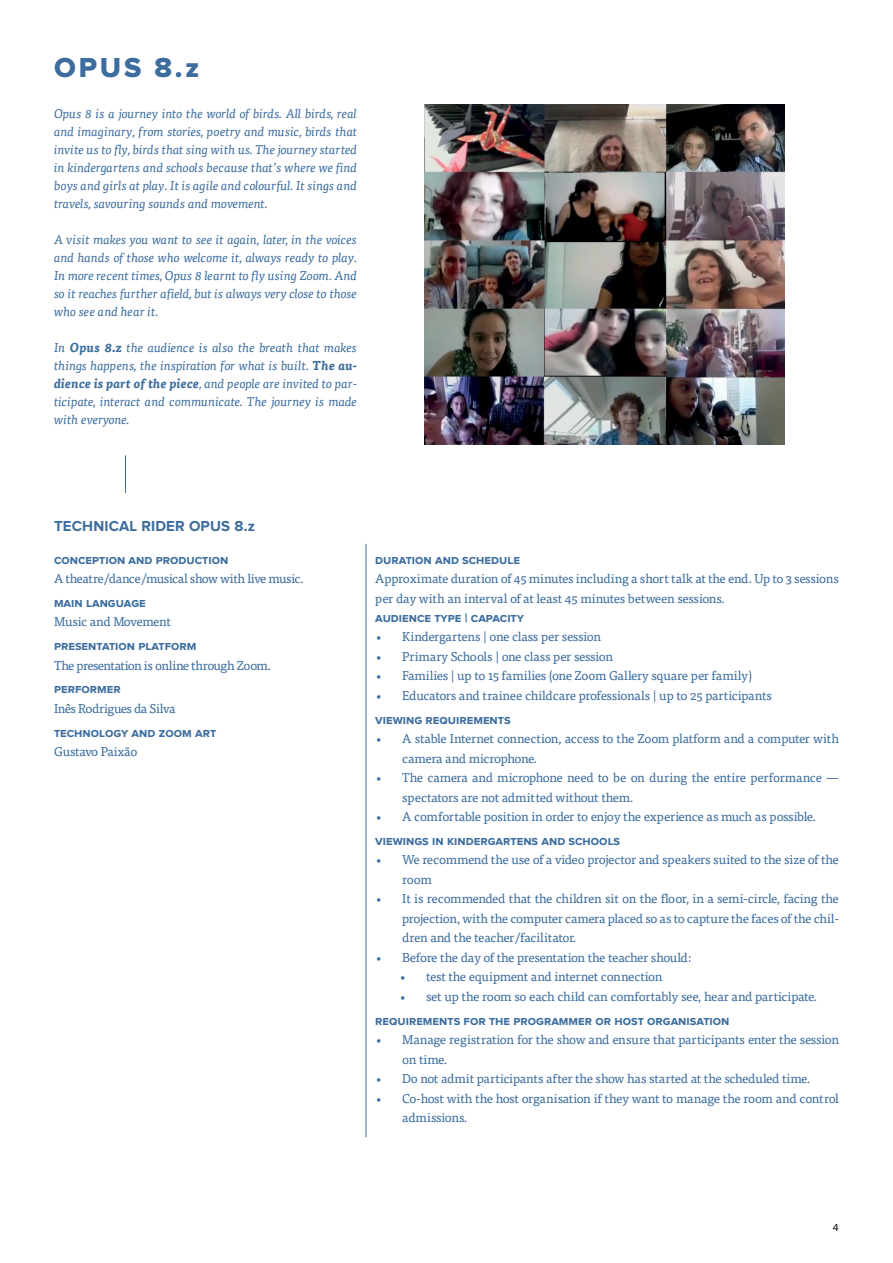
<style>
.page{position:relative;width:893px;height:1263px;background:#fff}
.page>*{position:absolute;margin:0;border:0;box-sizing:border-box;transform-origin:0 0}
.t1{font:28.5px "Proxima Nova Extrabld";color:#3c6d9e}
.t2{font:700 15px "Proxima Nova";letter-spacing:.01em;color:#3c6d9e}
.t3{font:12.75px/19.5px "Tisa Pro";letter-spacing:-.025em;color:#3c6d9e}
.t4{font:italic 12.75px/18px "Tisa Pro";letter-spacing:-.015em;color:#3c6d9e;text-align:justify}
.t5{font:700 12.75px "Proxima Nova";color:#3c6d9e}
.t6{font:12.75px "Tisa Pro";letter-spacing:-.05em;color:#3c6d9e}
.t7{font:10.5px "Proxima Nova";color:#000}
.s1{font-weight:700}
</style>
<div class="page">
<img style="left:425px;top:105px;width:360px;height:339px">
<hr style="left:125px;top:455px;width:1px;height:38px;background:#3c6d9e">
<hr style="left:366px;top:544px;width:1px;height:593px;background:#3c6d9e">
<h1 class="t1" style="left:54px;top:54px;width:147px">OPUS 8.z</h1>
<p class="t4" style="left:54px;top:104px;width:305px">Opus 8 is a journey into the world of birds. All birds, real and imaginary, from stories, poetry and music, birds that invite us to fly, birds that sing with us. The journey started in kindergartens and schools because that’s where we find boys and girls at play. It is agile and colourful. It sings and travels, savouring sounds and movement.</p>
<p class="t4" style="left:54px;top:230px;width:305px">A visit makes you want to see it again, later, in the voices and hands of those who welcome it, always ready to play.<br>In more recent times, Opus 8 learnt to fly using Zoom. And so it reaches further afield, but is always very close to those who see and hear it.</p>
<p class="t4" style="left:54px;top:338px;width:305px">In <span class="s1">Opus 8.z</span> the audience is also the breath that makes things happens, the inspiration for what is built. <span class="s1">The au&shy;dience is part of the piece</span>, and people are invited to par&shy;ticipate, interact and communicate. The journey is made with everyone.</p>
<p class="t2" style="left:54px;top:519px;width:202px">TECHNICAL RIDER OPUS 8.z</p>
<p class="t5" style="left:54px;top:553px;width:176px">conception and production</p>
<p class="t3" style="left:54px;top:568px;width:251px">A theatre/dance/musical show with live music.</p>
<p class="t5" style="left:54px;top:597px;width:93px">main language</p>
<p class="t3" style="left:54px;top:611px;width:118px">Music and Movement</p>
<p class="t5" style="left:54px;top:640px;width:144px">presentation platform</p>
<p class="t6" style="left:54px;top:656px;width:219px">The presentation is online through Zoom.</p>
<p class="t5" style="left:54px;top:683px;width:68px">performer</p>
<p class="t3" style="left:54px;top:698px;width:123px">Inês Rodrigues da Silva</p>
<p class="t5" style="left:54px;top:726px;width:164px">technology and zoom art</p>
<p class="t3" style="left:54px;top:741px;width:85px">Gustavo Paixão</p>
<p class="t5" style="left:375px;top:553px;width:146px">duration and schedule</p>
<p class="t3" style="left:375px;top:568px;width:465px">Approximate duration of 45 minutes including a short talk at the end. Up to 3 sessions per day with an interval of at least 45 minutes between sessions.</p>
<p class="t5" style="left:375px;top:612px;width:150px">audience type | capacity</p>
<p class="t3" style="left:375px;top:626px;width:227px">• Kindergartens | one class per session</p>
<p class="t3" style="left:375px;top:646px;width:239px">• Primary Schools | one class per session</p>
<p class="t3" style="left:375px;top:665px;width:378px">• Families | up to 15 families (one Zoom Gallery square per family)</p>
<p class="t3" style="left:375px;top:685px;width:398px">• Educators and trainee childcare professionals | up to 25 participants</p>
<p class="t5" style="left:375px;top:714px;width:137px">viewing requirements</p>
<p class="t3" style="left:402px;top:728px;width:438px;text-indent:-27px">• A stable Internet connection, access to the Zoom platform and a computer with camera and microphone.</p>
<p class="t3" style="left:402px;top:767px;width:438px;text-indent:-27px">• The camera and microphone need to be on during the entire performance — spectators are not admitted without them.</p>
<p class="t3" style="left:375px;top:806px;width:442px">• A comfortable position in order to enjoy the experience as much as possible.</p>
<p class="t5" style="left:375px;top:835px;width:247px">viewings in kindergartens and schools</p>
<p class="t3" style="left:402px;top:849px;width:438px;text-indent:-27px">• We recommend the use of a video projector and speakers suited to the size of the room</p>
<p class="t3" style="left:402px;top:888px;width:438px;text-align:justify;text-indent:-27px">• It is recommended that the children sit on the floor, in a semi-circle, facing the projection, with the computer camera placed so as to capture the faces of the chil&shy;dren and the teacher/facilitator.</p>
<p class="t3" style="left:375px;top:947px;width:318px">• Before the day of the presentation the teacher should:</p>
<p class="t3" style="left:399px;top:966px;width:265px">• test the equipment and internet connection</p>
<p class="t3" style="left:399px;top:986px;width:420px">• set up the room so each child can comfortably see, hear and participate.</p>
<p class="t5" style="left:375px;top:1015px;width:356px">requirements for the programmer or host organisation</p>
<p class="t3" style="left:402px;top:1029px;width:438px;text-indent:-27px">• Manage registration for the show and ensure that participants enter the session on time.</p>
<p class="t3" style="left:375px;top:1068px;width:437px">• Do not admit participants after the show has started at the scheduled time.</p>
<p class="t3" style="left:402px;top:1088px;width:438px;text-indent:-27px">• Co-host with the host organisation if they want to manage the room and control admissions.</p>
<p class="t7" style="left:833px;top:1222px;width:7px">4</p>
</div>
